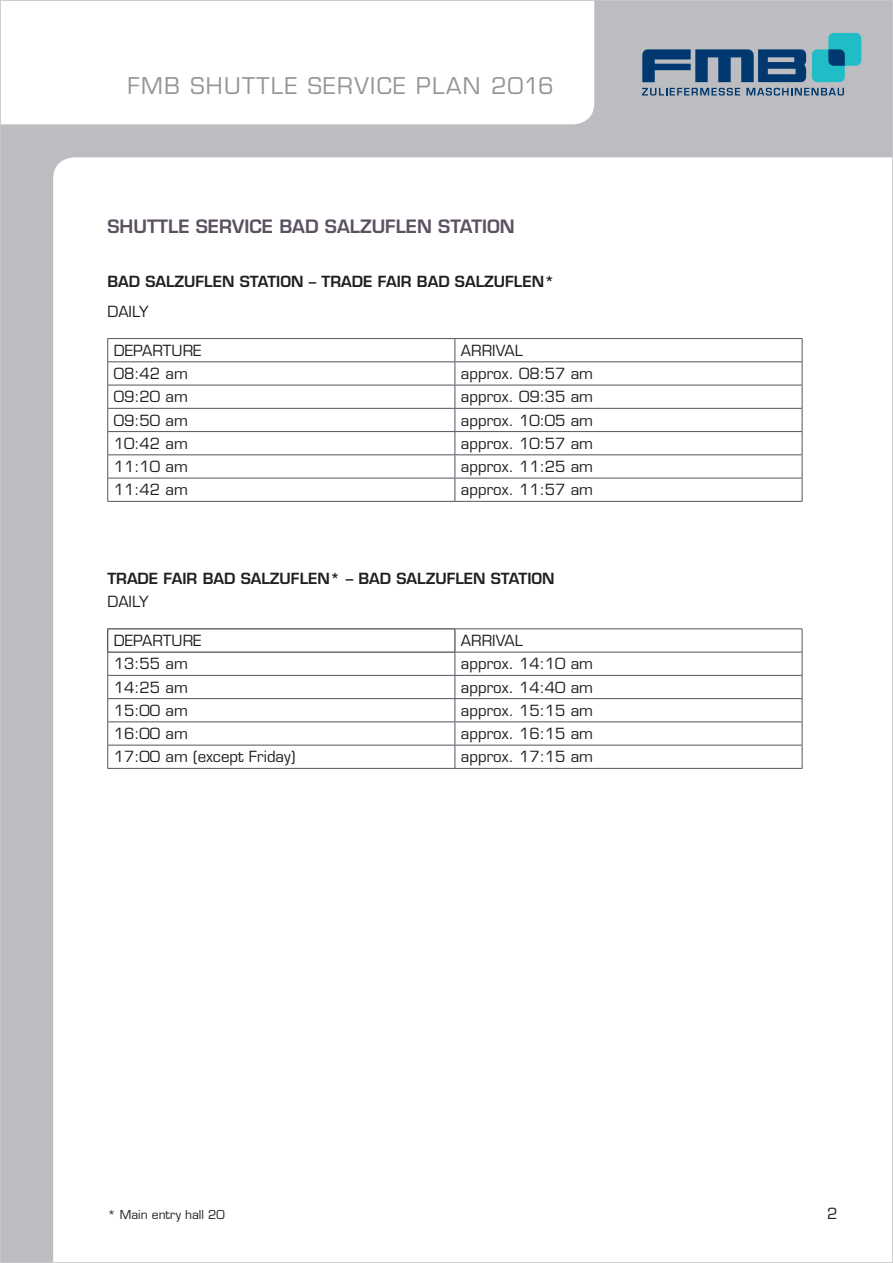
<style>
.page{position:relative;width:893px;height:1263px;background:#bcbdc0}
.page>*{position:absolute;margin:0;border:0;box-sizing:border-box;transform-origin:0 0}
.t1{font:22.5px "Eurostile LT Std";letter-spacing:.06em;color:#939598}
.t2{font:600 18px "Eurostile LT Std";color:#5b5161}
.t3{font:15px "Eurostile LT Std";color:#231f20}
.t4{font:600 15px "Eurostile LT Std";color:#231f20}
.t5{font:12px "Eurostile LT Std";color:#231f20}
</style>
<div class="page">
<div style="left:2px;top:2px;width:592px;height:122px;background:#fff"></div>
<div style="left:53px;top:157px;width:838px;height:1104px;background:#fff"></div>
<svg style="left:812px;top:33px;width:49px;height:49px"></svg>
<svg style="left:642px;top:49px;width:164px;height:33px"></svg>
<svg style="left:642px;top:88px;width:98px;height:8px"></svg>
<svg style="left:746px;top:88px;width:98px;height:8px"></svg>
<hr style="left:107px;top:338px;width:348px;height:1px;background:#5b5161">
<hr style="left:455px;top:338px;width:347px;height:1px;background:#5b5161">
<hr style="left:107px;top:361px;width:348px;height:1px;background:#5b5161">
<hr style="left:455px;top:361px;width:347px;height:1px;background:#5b5161">
<hr style="left:107px;top:385px;width:348px;height:1px;background:#5b5161">
<hr style="left:455px;top:385px;width:347px;height:1px;background:#5b5161">
<hr style="left:107px;top:408px;width:348px;height:1px;background:#5b5161">
<hr style="left:455px;top:408px;width:347px;height:1px;background:#5b5161">
<hr style="left:107px;top:431px;width:348px;height:1px;background:#5b5161">
<hr style="left:455px;top:431px;width:347px;height:1px;background:#5b5161">
<hr style="left:107px;top:454px;width:348px;height:1px;background:#5b5161">
<hr style="left:455px;top:454px;width:347px;height:1px;background:#5b5161">
<hr style="left:107px;top:478px;width:348px;height:1px;background:#5b5161">
<svg style="left:107px;top:339px;width:1px;height:162px"></svg>
<hr style="left:455px;top:478px;width:347px;height:1px;background:#5b5161">
<svg style="left:455px;top:339px;width:1px;height:162px"></svg>
<svg style="left:802px;top:339px;width:1px;height:162px"></svg>
<hr style="left:107px;top:501px;width:348px;height:1px;background:#5b5161">
<hr style="left:455px;top:501px;width:347px;height:1px;background:#5b5161">
<hr style="left:455px;top:628px;width:347px;height:1px;background:#5b5161">
<hr style="left:455px;top:652px;width:347px;height:1px;background:#5b5161">
<hr style="left:107px;top:675px;width:348px;height:1px;background:#5b5161">
<hr style="left:455px;top:675px;width:347px;height:1px;background:#5b5161">
<hr style="left:107px;top:698px;width:348px;height:1px;background:#5b5161">
<hr style="left:455px;top:698px;width:347px;height:1px;background:#5b5161">
<hr style="left:107px;top:721px;width:348px;height:1px;background:#5b5161">
<hr style="left:455px;top:721px;width:347px;height:1px;background:#5b5161">
<hr style="left:107px;top:745px;width:348px;height:1px;background:#5b5161">
<hr style="left:455px;top:745px;width:347px;height:1px;background:#5b5161">
<svg style="left:802px;top:629px;width:1px;height:139px"></svg>
<hr style="left:107px;top:768px;width:348px;height:1px;background:#5b5161">
<hr style="left:455px;top:768px;width:347px;height:1px;background:#5b5161">
<hr style="left:107px;top:628px;width:348px;height:1px;background:#231f20">
<svg style="left:107px;top:629px;width:1px;height:139px"></svg>
<svg style="left:455px;top:629px;width:1px;height:139px"></svg>
<hr style="left:107px;top:652px;width:348px;height:1px;background:#231f20">
<h1 class="t1" style="left:128px;top:72px;width:428px">FMB SHUTTLE SERVICE PLAN 2016</h1>
<p class="t2" style="left:108px;top:215px;width:409px">SHUTTLE SERVICE BAD SALZUFLEN STATION</p>
<p class="t4" style="left:107px;top:272px;width:449px">BAD SALZUFLEN STATION – TRADE FAIR BAD SALZUFLEN*</p>
<p class="t3" style="left:107px;top:303px;width:43px">DAILY</p>
<p class="t3" style="left:114px;top:341px;width:89px">DEPARTURE</p>
<p class="t3" style="left:461px;top:341px;width:64px">ARRIVAL</p>
<p class="t3" style="left:114px;top:365px;width:76px">08:42 am</p>
<p class="t3" style="left:461px;top:365px;width:134px">approx. 08:57 am</p>
<p class="t3" style="left:114px;top:388px;width:76px">09:20 am</p>
<p class="t3" style="left:461px;top:388px;width:134px">approx. 09:35 am</p>
<p class="t3" style="left:114px;top:411px;width:76px">09:50 am</p>
<p class="t3" style="left:461px;top:411px;width:134px">approx. 10:05 am</p>
<p class="t3" style="left:114px;top:434px;width:76px">10:42 am</p>
<p class="t3" style="left:461px;top:434px;width:134px">approx. 10:57 am</p>
<p class="t3" style="left:114px;top:458px;width:76px">11:10 am</p>
<p class="t3" style="left:461px;top:458px;width:134px">approx. 11:25 am</p>
<p class="t3" style="left:114px;top:481px;width:76px">11:42 am</p>
<p class="t3" style="left:461px;top:481px;width:134px">approx. 11:57 am</p>
<p class="t4" style="left:107px;top:569px;width:449px">TRADE FAIR BAD SALZUFLEN* – BAD SALZUFLEN STATION</p>
<p class="t3" style="left:107px;top:593px;width:43px">DAILY</p>
<p class="t3" style="left:114px;top:632px;width:89px">DEPARTURE</p>
<p class="t3" style="left:461px;top:632px;width:64px">ARRIVAL</p>
<p class="t3" style="left:114px;top:655px;width:76px">13:55 am</p>
<p class="t3" style="left:461px;top:655px;width:134px">approx. 14:10 am</p>
<p class="t3" style="left:114px;top:678px;width:76px">14:25 am</p>
<p class="t3" style="left:461px;top:678px;width:134px">approx. 14:40 am</p>
<p class="t3" style="left:114px;top:701px;width:76px">15:00 am</p>
<p class="t3" style="left:461px;top:701px;width:134px">approx. 15:15 am</p>
<p class="t3" style="left:114px;top:725px;width:76px">16:00 am</p>
<p class="t3" style="left:461px;top:725px;width:134px">approx. 16:15 am</p>
<p class="t3" style="left:114px;top:748px;width:183px">17:00 am (except Friday)</p>
<p class="t3" style="left:461px;top:748px;width:134px">approx. 17:15 am</p>
<p class="t5" style="left:107px;top:1207px;width:119px">* Main entry hall 20</p>
<p class="t3" style="left:827px;top:1204px;width:12px">2</p>
</div>
